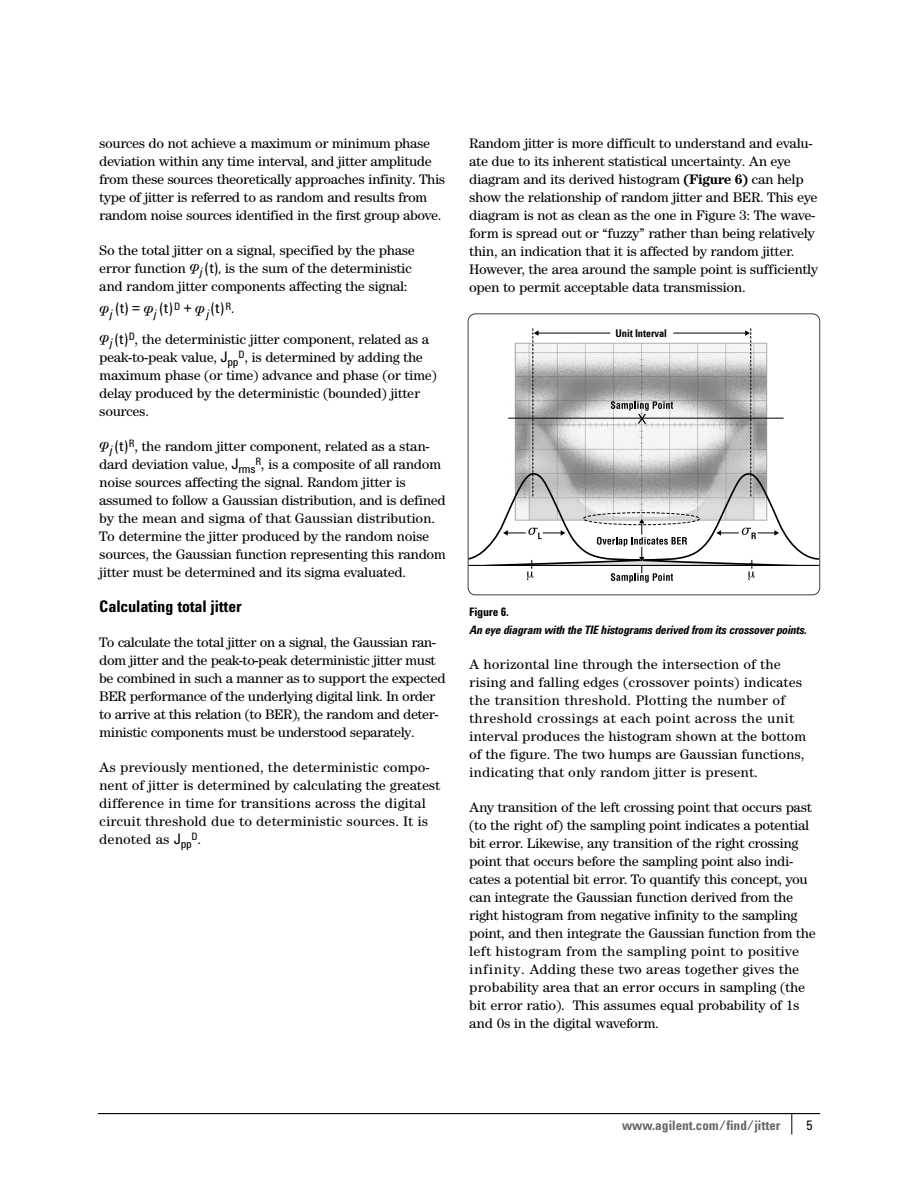
<style>
.page{position:relative;width:918px;height:1188px;background:#fff}
.page>*{position:absolute;margin:0;border:0;box-sizing:border-box;transform-origin:0 0}
.t1{font:700 16.5px "Agilent Cond";letter-spacing:-.01em;color:#000}
.t2{font:15px "Agilent Cond";color:#000}
.t3{font:14.25px/18px "Agilent Century ITC";letter-spacing:-.025em;color:#000}
.t4{font:14.25px/18px "Agilent Century ITC";color:#000}
.t5{font:700 13.5px "Agilent Cond";color:#666}
.t6{font:13.5px "Agilent Cond";color:#000}
.t7{font:italic 700 12px "Agilent Cond";letter-spacing:-.025em;color:#000}
.t8{font:700 12px "Agilent Cond";letter-spacing:-.025em;color:#000}
.t9{font:700 10.95px "Agilent Cond";letter-spacing:-.005em;color:#000;scale:.95 1}
.t10{font:10.5px "Agilent Cond";color:#000}
.s1{font-family:"Agilent Cond";font-size:15px}
.s2{font-family:"Agilent Century ITC";font-size:14.25px}
.s3{font-weight:700}
</style>
<div class="page">
<svg style="left:791px;top:1114px;width:1px;height:20px"></svg>
<hr style="left:98px;top:1113px;width:722px;height:1px;background:#000">
<svg style="left:471px;top:328px;width:346px;height:255px"></svg>
<div style="left:468px;top:314px;width:352px;height:281px;border:2px solid #000;border-radius:8px"></div>
<p class="t3" style="left:99px;top:135px;width:348px">sources do not achieve a maximum or minimum phase deviation within any time interval, and jitter amplitude from these sources theoretically approaches infinity. This type of jitter is referred to as random and results from random noise sources identified in the first group above.</p>
<p class="t3" style="left:99px;top:242px;width:317px">So the total jitter on a signal, specified by the phase error function <sub>j</sub> <span class="s1">(t),</span> is the sum of the deterministic and random jitter components affecting the signal:</p>
<p class="t2" style="left:110px;top:303px;width:126px"><sub>j</sub> (t) = <sub>j</sub> (t)<sup>D</sup> + <sub>j</sub>(t)<sup>R</sup>.</p>
<p class="t3" style="left:99px;top:331px;width:339px;text-indent:11px"><sub>j</sub> <span class="s1">(t)</span><sup>D</sup>, the deterministic jitter component, related as a peak-to-peak value, <span class="s1">J</span><sub>pp</sub><sup>D</sup>, is determined by adding the maximum phase (or time) advance and phase (or time) delay produced by the deterministic (bounded) jitter sources.</p>
<p class="t3" style="left:99px;top:438px;width:348px;text-indent:11px"><sub>j</sub> <span class="s1">(t)</span><sup>R</sup>, the random jitter component, related as a stan&shy;dard deviation value, <span class="s1">J</span><sub>rms</sub><sup>R</sup>, is a composite of all random noise sources affecting the signal. Random jitter is assumed to follow a Gaussian distribution, and is defined by the mean and sigma of that Gaussian distribution.<br>To determine the jitter produced by the random noise sources, the Gaussian function representing this random jitter must be determined and its sigma evaluated.</p>
<p class="t1" style="left:99px;top:600px;width:144px">Calculating total jitter</p>
<p class="t3" style="left:99px;top:635px;width:348px">To calculate the total jitter on a signal, the Gaussian ran&shy;dom jitter and the peak-to-peak deterministic jitter must be combined in such a manner as to support the expected BER performance of the underlying digital link. In order to arrive at this relation (to BER), the random and deter&shy;ministic components must be understood separately.</p>
<p class="t4" style="left:99px;top:760px;width:342px">As previously mentioned, the deterministic compo&shy;nent of jitter is determined by calculating the greatest difference in time for transitions across the digital circuit threshold due to deterministic sources. It is denoted as <span class="s1">J</span><sub>pp</sub></p>
<p class="t10" style="left:192px;top:833px;width:11px">D<span class="s2">.</span></p>
<p class="t3" style="left:469px;top:135px;width:350px">Random jitter is more difficult to understand and evalu&shy;ate due to its inherent statistical uncertainty. An eye diagram and its derived histogram <span class="s3">(Figure 6)</span> can help show the relationship of random jitter and BER. This eye diagram is not as clean as the one in Figure 3: The wave&shy;form is spread out or “fuzzy” rather than being relatively thin, an indication that it is affected by random jitter.<br>However, the area around the sample point is sufficiently open to permit acceptable data transmission.</p>
<p class="t9" style="left:616px;top:329px;width:55px">Unit Interval</p>
<p class="t8" style="left:469px;top:607px;width:41px">Figure 6.</p>
<p class="t7" style="left:469px;top:625px;width:339px">An eye diagram with the TIE histograms derived from its crossover points.</p>
<p class="t4" style="left:469px;top:656px;width:338px">A horizontal line through the intersection of the rising and falling edges (crossover points) indicates the transition threshold. Plotting the number of threshold crossings at each point across the unit interval produces the histogram shown at the bottom of the figure. The two humps are Gaussian functions, indicating that only random jitter is present.</p>
<p class="t3" style="left:469px;top:799px;width:348px">Any transition of the left crossing point that occurs past (to the right of) the sampling point indicates a potential bit error. Likewise, any transition of the right crossing point that occurs before the sampling point also indi&shy;cates a potential bit error. To quantify this concept, you can integrate the Gaussian function derived from the right histogram from negative infinity to the sampling point, and then integrate the Gaussian function from the left histogram from the sampling point to positive infinity. Adding these two areas together gives the probability area that an error occurs in sampling (the bit error ratio). This assumes equal probability of 1s and 0s in the digital waveform.</p>
<p class="t5" style="left:622px;top:1120px;width:160px">www.agilent.com/find/jitter</p>
<p class="t6" style="left:806px;top:1120px;width:8px">5</p>
</div>
